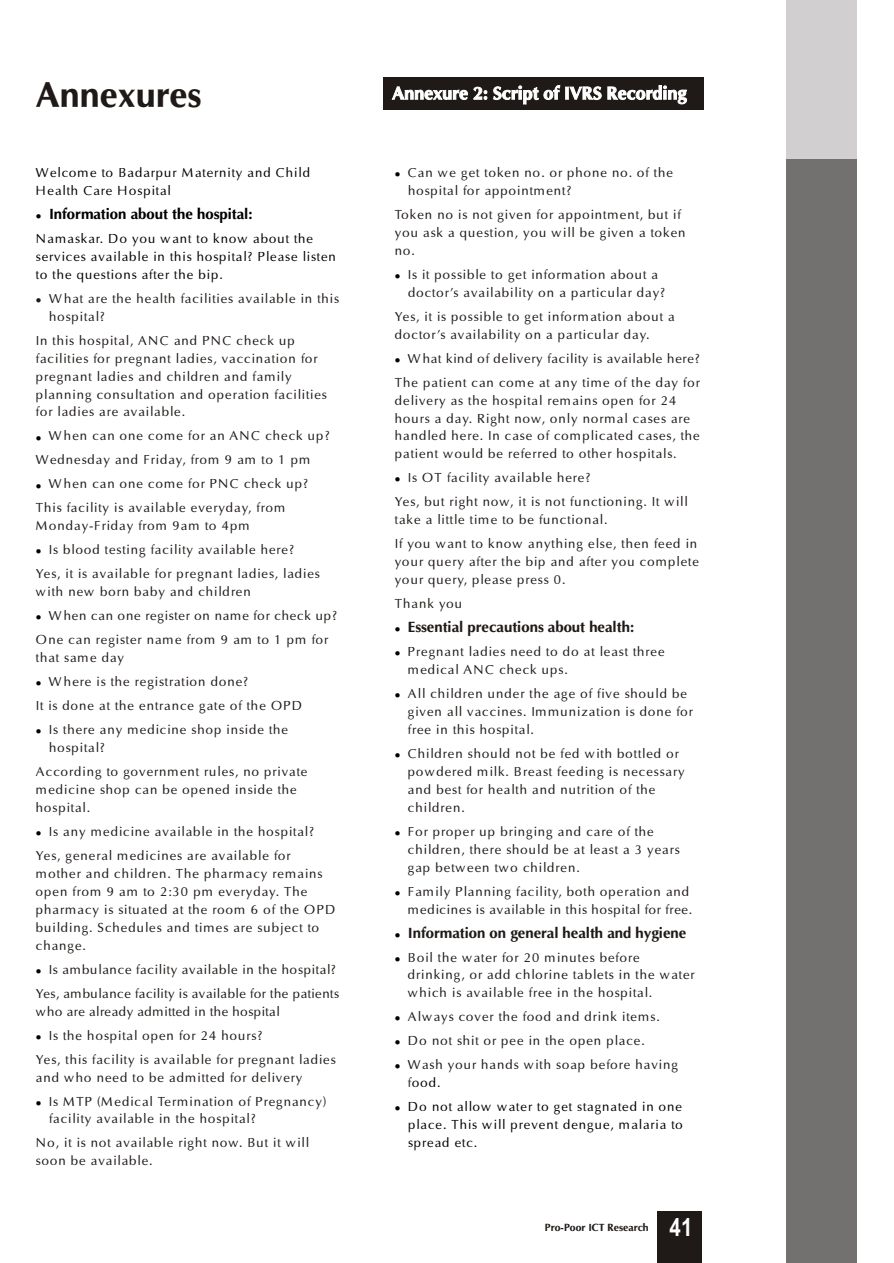
<style>
.page{position:relative;width:894px;height:1263px;background:#fff}
.page>*{position:absolute;margin:0;border:0;box-sizing:border-box;transform-origin:0 0}
.t1{font:700 36px "Optima";color:#1f1a17}
.t2{font:700 25.05px "Arial Narrow";color:#fff}
.t3{font:15px/17.9px "Optima";color:#1f1a17}
.t4{font:15px/17.9px "Optima";color:#000}
.t5{font:15px "Optima";letter-spacing:-.03em;color:#1f1a17}
.t6{font:700 15px "Optima";color:#1f1a17}
.t7{font:700 10.5px "Optima";color:#1f1a17}
.t8{font:7.5px "Wingdings";color:#000}
.s1{font-weight:700}
.s2{color:#1f1a17}
</style>
<div class="page">
<div style="left:787px;top:158px;width:70px;height:1105px;background:#737070"></div>
<div style="left:787px;top:0;width:70px;height:159px;background:#d1cfcf"></div>
<div style="left:657px;top:1211px;width:45px;height:52px;background:#1f1a17"></div>
<div style="left:384px;top:77px;width:320px;height:32px;background:#1f1a17"></div>
<svg style="left:392px;top:86px;width:95px;height:14px"></svg>
<svg style="left:493px;top:85px;width:194px;height:19px"></svg>
<h1 class="t1" style="left:36px;top:81px;width:167px">Annexures</h1>
<p class="t3" style="left:408px;top:165px;width:267px">Can we get token no. or phone no. of the hospital for appointment?</p>
<p class="t3" style="left:395px;top:207px;width:293px">Token no is not given for appointment, but if you ask a question, you will be given a token no.</p>
<p class="t3" style="left:408px;top:266px;width:260px">Is it possible to get information about a doctor’s availability on a particular day?</p>
<p class="t4" style="left:36px;top:165px;width:277px">Welcome to Badarpur Maternity and Child</p>
<p class="t8" style="left:395px;top:171px;width:7px">●</p>
<p class="t4" style="left:36px;top:183px;width:137px">Health Care Hospital</p>
<p class="t4" style="left:36px;top:203px;width:280px;line-height:24px">● <span class="s1">Information about the hospital:<br></span>Namaskar. Do you want to know about the</p>
<p class="t4" style="left:36px;top:248px;width:302px">services available in this hospital? Please listen to the questions after the bip.</p>
<p class="t8" style="left:395px;top:273px;width:7px">●</p>
<p class="t3" style="left:49px;top:290px;width:292px;text-indent:-13px">● What are the health facilities available in this hospital?</p>
<p class="t3" style="left:395px;top:308px;width:282px">Yes, it is possible to get information about a doctor’s availability on a particular day.</p>
<p class="t3" style="left:36px;top:332px;width:284px">In this hospital, ANC and PNC check up facilities for pregnant ladies, vaccination for</p>
<p class="t3" style="left:408px;top:350px;width:294px">What kind of delivery facility is available here?</p>
<p class="t8" style="left:395px;top:357px;width:7px">●</p>
<p class="t3" style="left:36px;top:368px;width:258px">pregnant ladies and children and family</p>
<p class="t3" style="left:395px;top:374px;width:307px">The patient can come at any time of the day for</p>
<p class="t3" style="left:36px;top:386px;width:293px">planning consultation and operation facilities</p>
<p class="t3" style="left:395px;top:392px;width:284px">delivery as the hospital remains open for 24</p>
<p class="t3" style="left:36px;top:404px;width:152px">for ladies are available.</p>
<p class="t3" style="left:395px;top:410px;width:298px">hours a day. Right now, only normal cases are</p>
<p class="t3" style="left:49px;top:428px;width:283px">When can one come for an ANC check up?</p>
<p class="t3" style="left:395px;top:428px;width:307px">handled here. In case of complicated cases, the</p>
<p class="t3" style="left:36px;top:452px;width:277px">Wednesday and Friday, from 9 am to 1 pm</p>
<p class="t3" style="left:395px;top:446px;width:284px">patient would be referred to other hospitals.</p>
<p class="t3" style="left:49px;top:476px;width:262px">When can one come for PNC check up?</p>
<p class="t3" style="left:395px;top:467px;width:295px;line-height:24px;text-indent:13px">Is OT facility available here?<br>Yes, but right now, it is not functioning. It will</p>
<p class="t8" style="left:36px;top:435px;width:7px">●</p>
<p class="t8" style="left:395px;top:477px;width:7px">●</p>
<p class="t8" style="left:36px;top:483px;width:7px">●</p>
<p class="t3" style="left:36px;top:500px;width:252px">This facility is available everyday, from<br>Monday-Friday from 9am to 4pm</p>
<p class="t3" style="left:395px;top:509px;width:305px;line-height:24px">take a little time to be functional.<br>If you want to know anything else, then feed in</p>
<p class="t3" style="left:49px;top:542px;width:247px">Is blood testing facility available here?</p>
<p class="t8" style="left:36px;top:549px;width:7px">●</p>
<p class="t3" style="left:395px;top:554px;width:307px">your query after the bip and after you complete</p>
<p class="t3" style="left:36px;top:566px;width:286px">Yes, it is available for pregnant ladies, ladies</p>
<p class="t3" style="left:395px;top:572px;width:173px">your query, please press 0.</p>
<p class="t3" style="left:36px;top:584px;width:217px">with new born baby and children</p>
<p class="t3" style="left:395px;top:596px;width:70px">Thank you</p>
<p class="t3" style="left:49px;top:608px;width:290px">When can one register on name for check up?</p>
<p class="t6" style="left:408px;top:621px;width:228px">Essential precautions about health:</p>
<p class="t3" style="left:36px;top:632px;width:295px">One can register name from 9 am to 1 pm for</p>
<p class="t3" style="left:408px;top:644px;width:259px">Pregnant ladies need to do at least three</p>
<p class="t8" style="left:36px;top:615px;width:7px">●</p>
<p class="t8" style="left:395px;top:626px;width:7px">●</p>
<p class="t8" style="left:395px;top:650px;width:7px">●</p>
<p class="t3" style="left:36px;top:650px;width:91px">that same day</p>
<p class="t3" style="left:408px;top:662px;width:162px">medical ANC check ups.</p>
<p class="t3" style="left:49px;top:674px;width:202px">Where is the registration done?</p>
<p class="t8" style="left:36px;top:680px;width:7px">●</p>
<p class="t3" style="left:408px;top:686px;width:282px">All children under the age of five should be</p>
<p class="t8" style="left:395px;top:692px;width:7px">●</p>
<p class="t3" style="left:36px;top:698px;width:269px">It is done at the entrance gate of the OPD</p>
<p class="t3" style="left:408px;top:704px;width:287px">given all vaccines. Immunization is done for</p>
<p class="t3" style="left:49px;top:722px;width:242px">Is there any medicine shop inside the</p>
<p class="t3" style="left:408px;top:722px;width:128px">free in this hospital.</p>
<p class="t3" style="left:49px;top:740px;width:58px">hospital?</p>
<p class="t3" style="left:408px;top:746px;width:273px">Children should not be fed with bottled or</p>
<p class="t3" style="left:36px;top:764px;width:274px">According to government rules, no private</p>
<p class="t3" style="left:408px;top:763px;width:279px">powdered milk. Breast feeding is necessary</p>
<p class="t3" style="left:36px;top:782px;width:263px">medicine shop can be opened inside the</p>
<p class="t3" style="left:408px;top:781px;width:250px">and best for health and nutrition of the</p>
<p class="t3" style="left:36px;top:800px;width:57px">hospital.</p>
<p class="t3" style="left:408px;top:799px;width:59px">children.</p>
<p class="t3" style="left:49px;top:824px;width:267px">Is any medicine available in the hospital?</p>
<p class="t3" style="left:408px;top:823px;width:274px">For proper up bringing and care of the children, there should be at least a 3 years</p>
<p class="t8" style="left:36px;top:728px;width:7px">●</p>
<p class="t8" style="left:395px;top:752px;width:7px">●</p>
<p class="t8" style="left:36px;top:830px;width:7px">●</p>
<p class="t8" style="left:395px;top:830px;width:7px">●</p>
<p class="t3" style="left:36px;top:848px;width:257px">Yes, general medicines are available for</p>
<p class="t3" style="left:408px;top:859px;width:174px">gap between two children.</p>
<p class="t3" style="left:36px;top:865px;width:289px">mother and children. The pharmacy remains open from 9 am to 2:30 pm everyday. The</p>
<p class="t3" style="left:408px;top:883px;width:284px">Family Planning facility, both operation and</p>
<p class="t8" style="left:395px;top:890px;width:7px">●</p>
<p class="t8" style="left:395px;top:932px;width:7px">●</p>
<p class="t8" style="left:395px;top:956px;width:7px">●</p>
<p class="t3" style="left:36px;top:901px;width:302px">pharmacy is situated at the room 6 of the OPD</p>
<p class="t3" style="left:408px;top:901px;width:287px">medicines is available in this hospital for free.</p>
<p class="t3" style="left:36px;top:919px;width:286px">building. Schedules and times are subject to</p>
<p class="t6" style="left:408px;top:927px;width:280px">Information on general health and hygiene</p>
<p class="t3" style="left:36px;top:937px;width:52px">change.</p>
<p class="t3" style="left:408px;top:949px;width:234px">Boil the water for 20 minutes before</p>
<p class="t3" style="left:49px;top:961px;width:289px">Is ambulance facility available in the hospital?</p>
<p class="t3" style="left:408px;top:967px;width:289px">drinking, or add chlorine tablets in the water</p>
<p class="t5" style="left:36px;top:987px;width:305px">Yes, ambulance facility is available for the patients</p>
<p class="t3" style="left:408px;top:985px;width:247px">which is available free in the hospital.</p>
<p class="t5" style="left:36px;top:1005px;width:246px">who are already admitted in the hospital</p>
<p class="t3" style="left:408px;top:1009px;width:254px">Always cover the food and drink items.</p>
<p class="t3" style="left:49px;top:1027px;width:216px">Is the hospital open for 24 hours?</p>
<p class="t3" style="left:408px;top:1033px;width:239px">Do not shit or pee in the open place.</p>
<p class="t3" style="left:36px;top:1051px;width:302px">Yes, this facility is available for pregnant ladies</p>
<p class="t3" style="left:408px;top:1057px;width:272px">Wash your hands with soap before having</p>
<p class="t3" style="left:49px;top:1066px;width:280px;line-height:24px;text-indent:-13px">and who need to be admitted for delivery<br>Is MTP (Medical Termination of Pregnancy)</p>
<p class="t3" style="left:36px;top:1108px;width:276px;line-height:24px;text-indent:13px">facility available in the hospital?<br>No, it is not available right now. But it will</p>
<p class="t3" style="left:36px;top:1153px;width:119px">soon be available.</p>
<p class="t8" style="left:36px;top:968px;width:7px">●</p>
<p class="t8" style="left:395px;top:1016px;width:7px">●</p>
<p class="t8" style="left:36px;top:1034px;width:7px">●</p>
<p class="t8" style="left:395px;top:1040px;width:7px">●</p>
<p class="t8" style="left:395px;top:1064px;width:7px">●</p>
<p class="t4" style="left:408px;top:1075px;width:35px"><span class="s2">f</span>ood.</p>
<p class="t8" style="left:36px;top:1100px;width:7px">●</p>
<p class="t4" style="left:408px;top:1099px;width:277px;text-align:justify;text-indent:-13px">● Do not allow water to get stagnated in one place. This will prevent dengue, malaria to spread etc.</p>
<p class="t7" style="left:545px;top:1223px;width:105px">Pro-Poor ICT Research</p>
<h2 class="t2" style="left:670px;top:1218px;width:24px">41</h2>
</div>
